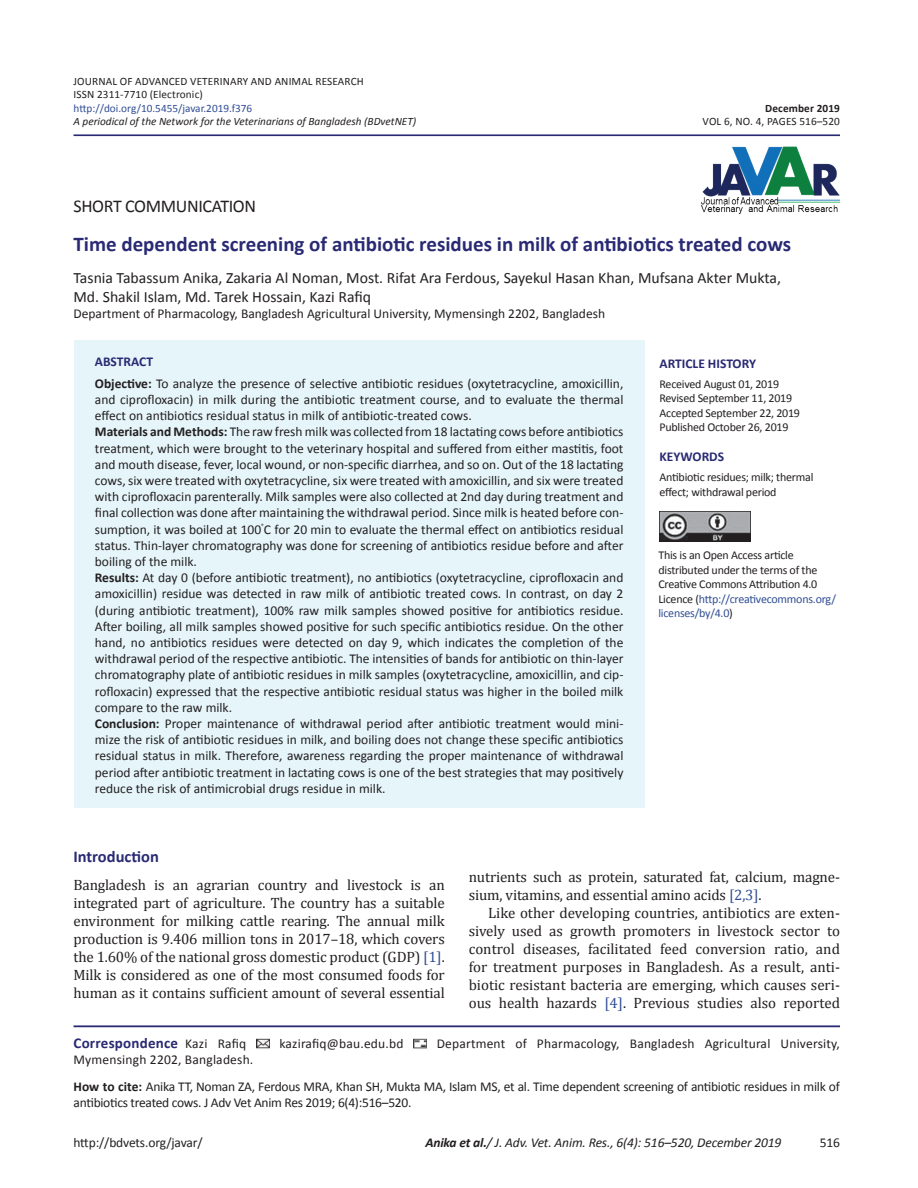
<style>
.page{position:relative;width:918px;height:1188px;background:#fff}
.page>*{position:absolute;margin:0;border:0;box-sizing:border-box;transform-origin:0 0}
.Article_Title{font:700 21px "Calibri";color:#292a73}
.Issue_Date{font:18px "Calibri";letter-spacing:-.02em;color:#231f20}
.Head_A{font:700 16.5px "Calibri";color:#292a73}
.Authors{font:15.75px/18.9px "Calibri";color:#231f20}
.Para_1st{font:15px/18px "Cambria";letter-spacing:-.01em;color:#231f20;text-align:justify}
.Para_Indent{font:15px/18px "Cambria";color:#231f20;text-align:justify}
.Author_Deatiles{font:700 15px "Calibri";letter-spacing:.015em;color:#292a73}
.ABSTRACT_TXT{font:13.5px/16.2px "Calibri";color:#231f20;text-align:justify}
.Author_Deatiles-2{font:13.5px/16.2px "Calibri";letter-spacing:-.02em;color:#231f20}
.Author_Deatiles-3{font:13.5px "Calibri";letter-spacing:.015em;color:#231f20}
.Affliation{font:13.5px "Calibri";color:#231f20}
.t1{font:italic 13.5px "Calibri";letter-spacing:-.01em;color:#231f20}
.ABSTRACT_HD{font:700 13.5px "Calibri";color:#292a73}
.Issue_Date-2{font:12px/14.4px "Calibri";letter-spacing:-.02em;color:#231f20}
.VOL{font:11.25px "Calibri";letter-spacing:.01em;color:#231f20}
.DOI{font:italic 11.25px "Calibri";color:#231f20}
.VOL-2{font:11.25px "Calibri";color:#304d94}
.DOI-2{font:11.25px "Calibri";letter-spacing:.01em;color:#231f20}
.VOL-3{font:700 11.25px "Calibri";letter-spacing:.01em;color:#231f20}
.s1{font-weight:700}
.s2{color:#304d94}
.s3{font-weight:400;font-size:13.5px;color:#231f20}
</style>
<div class="page">
<hr style="left:74px;top:134px;width:766px;height:2px;background:#292a73">
<hr style="left:74px;top:1025px;width:766px;height:2px;background:#292a73">
<svg style="left:256px;top:1038px;width:13px;height:11px"></svg>
<svg style="left:414px;top:1038px;width:13px;height:11px"></svg>
<img style="left:700px;top:146px;width:141px;height:69px">
<div style="left:74px;top:341px;width:570px;height:467px;background:#e5f5fa"></div>
<img style="left:660px;top:511px;width:90px;height:31px">
<p class="VOL" style="left:74px;top:74px;width:292px">JOURNAL OF ADVANCED VETERINARY AND ANIMAL RESEARCH</p>
<p class="VOL" style="left:74px;top:88px;width:131px">ISSN 2311-7710 (Electronic)</p>
<p class="VOL-2" style="left:74px;top:101px;width:180px">http://doi.org/10.5455/javar.2019.f376</p>
<p class="VOL-3" style="left:765px;top:101px;width:76px">December 2019</p>
<p class="DOI" style="left:74px;top:115px;width:344px">A periodical of the Network for the Veterinarians of Bangladesh (BDvetNET)</p>
<p class="DOI-2" style="left:703px;top:115px;width:139px">VOL 6, NO. 4, PAGES 516–520</p>
<p class="Issue_Date" style="left:74px;top:195px;width:184px">SHORT COMMUNICATION</p>
<p class="Article_Title" style="left:74px;top:231px;width:719px">Time dependent screening of antibiotic residues in milk of antibiotics treated cows</p>
<p class="Authors" style="left:74px;top:268px;width:709px">Tasnia Tabassum Anika, Zakaria Al Noman, Most. Rifat Ara Ferdous, Sayekul Hasan Khan, Mufsana Akter Mukta,<br>Md. Shakil Islam, Md. Tarek Hossain, Kazi Rafiq</p>
<p class="Affliation" style="left:74px;top:305px;width:533px">Department of Pharmacology, Bangladesh Agricultural University, Mymensingh 2202, Bangladesh</p>
<p class="ABSTRACT_HD" style="left:95px;top:353px;width:60px">ABSTRACT</p>
<p class="ABSTRACT_TXT" style="left:95px;top:375px;width:530px"><span class="s1">Objective:</span> To analyze the presence of selective antibiotic residues (oxytetracycline, amoxicillin, and ciprofloxacin) in milk during the antibiotic treatment course, and to evaluate the thermal effect on antibiotics residual status in milk of antibiotic-treated cows.</p>
<p class="ABSTRACT_TXT" style="left:95px;top:423px;width:530px"><span class="s1">Materials and Methods:</span> The raw fresh milk was collected from 18 lactating cows before antibiotics treatment, which were brought to the veterinary hospital and suffered from either mastitis, foot and mouth disease, fever, local wound, or non-specific diarrhea, and so on. Out of the 18 lactating cows, six were treated with oxytetracycline, six were treated with amoxicillin, and six were treated with ciprofloxacin parenterally. Milk samples were also collected at 2nd day during treatment and final collection was done after maintaining the withdrawal period. Since milk is heated before con&shy;sumption, it was boiled at 100<sup>°</sup>C for 20 min to evaluate the thermal effect on antibiotics residual status. Thin-layer chromatography was done for screening of antibiotics residue before and after boiling of the milk.</p>
<p class="ABSTRACT_TXT" style="left:95px;top:569px;width:530px"><span class="s1">Results:</span> At day 0 (before antibiotic treatment), no antibiotics (oxytetracycline, ciprofloxacin and amoxicillin) residue was detected in raw milk of antibiotic treated cows. In contrast, on day 2 (during antibiotic treatment), 100% raw milk samples showed positive for antibiotics residue.<br>After boiling, all milk samples showed positive for such specific antibiotics residue. On the other hand, no antibiotics residues were detected on day 9, which indicates the completion of the withdrawal period of the respective antibiotic. The intensities of bands for antibiotic on thin-layer chromatography plate of antibiotic residues in milk samples (oxytetracycline, amoxicillin, and cip&shy;rofloxacin) expressed that the respective antibiotic residual status was higher in the boiled milk compare to the raw milk.</p>
<p class="ABSTRACT_TXT" style="left:95px;top:715px;width:530px"><span class="s1">Conclusion:</span> Proper maintenance of withdrawal period after antibiotic treatment would mini&shy;mize the risk of antibiotic residues in milk, and boiling does not change these specific antibiotics residual status in milk. Therefore, awareness regarding the proper maintenance of withdrawal period after antibiotic treatment in lactating cows is one of the best strategies that may positively reduce the risk of antimicrobial drugs residue in milk.</p>
<p class="ABSTRACT_HD" style="left:660px;top:355px;width:98px">ARTICLE HISTORY</p>
<p class="Issue_Date-2" style="left:660px;top:376px;width:121px">Received August 01, 2019</p>
<p class="Issue_Date-2" style="left:660px;top:391px;width:134px">Revised September 11, 2019</p>
<p class="Issue_Date-2" style="left:660px;top:405px;width:142px">Accepted September 22, 2019</p>
<p class="Issue_Date-2" style="left:660px;top:420px;width:130px">Published October 26, 2019</p>
<p class="ABSTRACT_HD" style="left:660px;top:448px;width:66px">KEYWORDS</p>
<p class="Issue_Date-2" style="left:660px;top:470px;width:155px">Antibiotic residues; milk; thermal effect; withdrawal period</p>
<p class="Issue_Date-2" style="left:658px;top:548px;width:179px">This is an Open Access article distributed under the terms of the<br>Creative Commons Attribution 4.0<br>Licence (<span class="s2">http://creativecommons.org/ licenses/by/4.0</span>)</p>
<p class="Head_A" style="left:74px;top:846px;width:87px">Introduction</p>
<p class="Para_1st" style="left:74px;top:876px;width:373px">Bangladesh is an agrarian country and livestock is an integrated part of agriculture. The country has a suitable environment for milking cattle rearing. The annual milk production is 9.406 million tons in 2017–18, which covers the 1.60% of the national gross domestic product (GDP) <span class="s2">[1]</span>.<br>Milk is considered as one of the most consumed foods for human as it contains sufficient amount of several essential</p>
<p class="Para_1st" style="left:469px;top:868px;width:373px">nutrients such as protein, saturated fat, calcium, magne&shy;sium, vitamins, and essential amino acids <span class="s2">[2,3]</span>.</p>
<p class="Para_Indent" style="left:469px;top:904px;width:373px;text-indent:20px">Like other developing countries, antibiotics are exten&shy;sively used as growth promoters in livestock sector to control diseases, facilitated feed conversion ratio, and for treatment purposes in Bangladesh. As a result, anti&shy;biotic resistant bacteria are emerging, which causes seri&shy;ous health hazards <span class="s2">[4]</span>. Previous studies also reported</p>
<p class="Author_Deatiles" style="left:74px;top:1034px;width:174px">Correspondence <span class="s3">Kazi Rafiq</span></p>
<p class="Author_Deatiles-3" style="left:279px;top:1035px;width:126px">kazirafiq@bau.edu.bd</p>
<p class="Author_Deatiles-3" style="left:437px;top:1035px;width:405px">Department of Pharmacology, Bangladesh Agricultural University,</p>
<p class="Author_Deatiles-3" style="left:74px;top:1052px;width:181px">Mymensingh 2202, Bangladesh.</p>
<p class="Author_Deatiles-2" style="left:74px;top:1078px;width:768px"><span class="s1">How to cite:</span> Anika TT, Noman ZA, Ferdous MRA, Khan SH, Mukta MA, Islam MS, et al. Time dependent screening of antibiotic residues in milk of antibiotics treated cows. J Adv Vet Anim Res 2019; 6(4):516–520.</p>
<p class="ABSTRACT_TXT" style="left:74px;top:1133px;width:131px">http://bdvets.org/javar/</p>
<p class="t1" style="left:425px;top:1134px;width:358px"><span class="s1">Anika et al.</span>/ J. Adv. Vet. Anim. Res., 6(4): 516–520, December 2019</p>
<p class="ABSTRACT_TXT" style="left:820px;top:1133px;width:22px">516</p>
</div>
